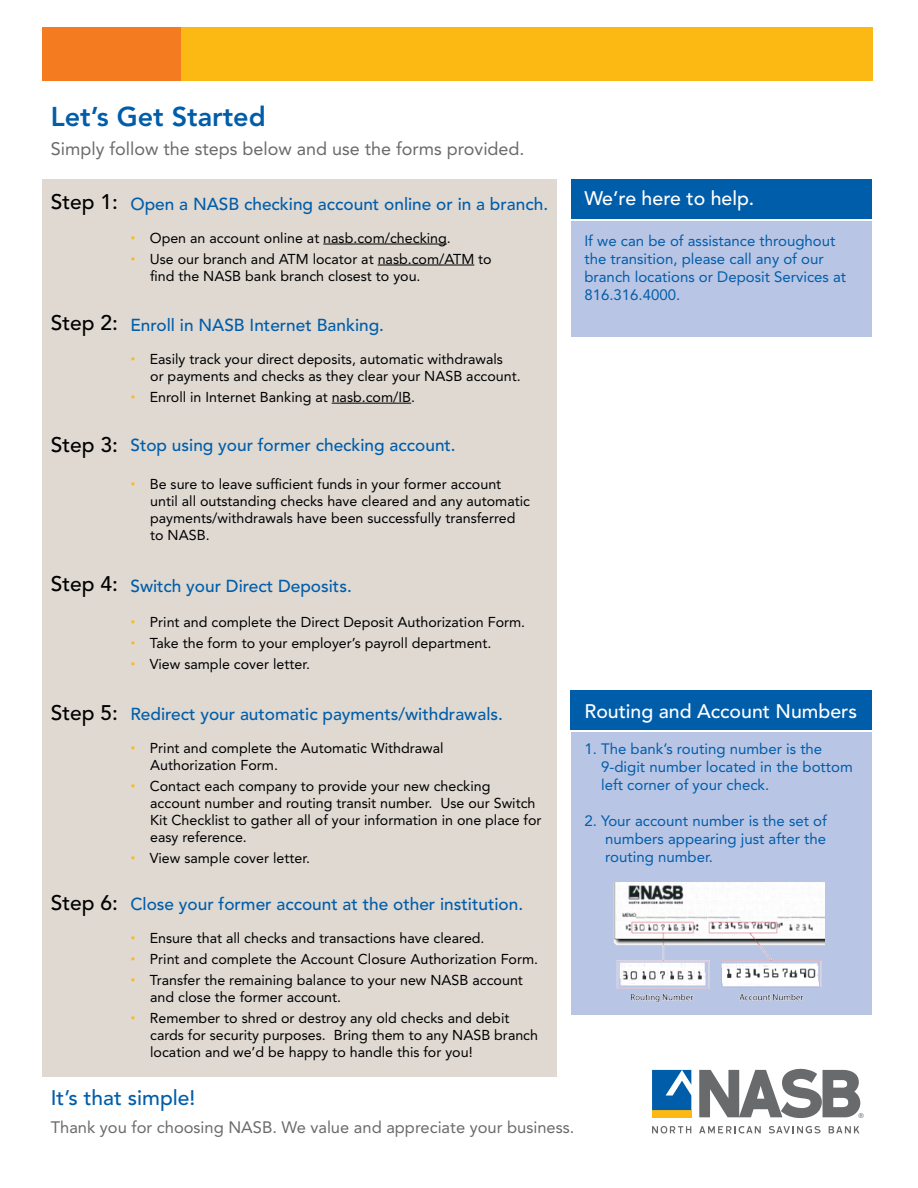
<style>
.page{position:relative;width:918px;height:1188px;background:#fff}
.page>*{position:absolute;margin:0;border:0;box-sizing:border-box;transform-origin:0 0}
.t1{font:800 27px "Avenir LT Std";color:#005daa}
.t2{font:500 21px "Avenir LT Std";color:#005daa}
.t3{font:500 19.5px "Avenir LT Std";color:#fff}
.t4{font:18px "Avenir LT Std";color:#696a6c}
.t5{font:500 17.25px "Avenir LT Std";color:#005daa}
.t6{font:16.5px "Avenir LT Std";color:#696a6c}
.t7{font:15px/18px "Avenir LT Std";color:#005daa}
.t8{font:14.25px/17.1px "Avenir LT Std";color:#000}
.t9{font:6.75px "Avenir LT Std";color:#696a6c}
.s1{font-size:21px;color:#000}
</style>
<div class="page">
<div style="left:168px;top:27px;width:704px;height:54px;background:#fdb913"></div>
<div style="left:42px;top:27px;width:139px;height:54px;background:#f47b20"></div>
<div style="left:571px;top:690px;width:301px;height:40px;background:#005daa"></div>
<div style="left:42px;top:179px;width:514px;height:897px;background:#dfd9d2"></div>
<hr style="left:323px;top:244px;width:124px;height:1px;background:#000">
<hr style="left:378px;top:265px;width:96px;height:1px;background:#000">
<hr style="left:332px;top:403px;width:79px;height:1px;background:#000">
<svg style="left:699px;top:1069px;width:161px;height:49px"></svg>
<svg style="left:652px;top:1126px;width:39px;height:7px"></svg>
<svg style="left:699px;top:1126px;width:62px;height:7px"></svg>
<svg style="left:769px;top:1126px;width:52px;height:7px"></svg>
<svg style="left:829px;top:1126px;width:31px;height:7px"></svg>
<div style="left:652px;top:1110px;width:39px;height:7px;background:#fdb913"></div>
<svg style="left:652px;top:1070px;width:39px;height:40px;background:#2775b6"></svg>
<div style="left:571px;top:732px;width:300px;height:282px;background:#b9c5e4"></div>
<img style="left:613px;top:883px;width:212px;height:119px">
<div style="left:571px;top:179px;width:301px;height:40px;background:#005daa"></div>
<div style="left:571px;top:221px;width:301px;height:116px;background:#b9c5e4"></div>
<h1 class="t1" style="left:51px;top:101px;width:217px">Let’s Get Started</h1>
<p class="t4" style="left:51px;top:138px;width:475px">Simply follow the steps below and use the forms provided.</p>
<p class="t5" style="left:51px;top:194px;width:499px"><span class="s1">Step 1:</span> Open a NASB checking account online or in a branch.</p>
<p class="t8" style="left:150px;top:227px;width:343px;line-height:21px">Open an account online at nasb.com/checking.<br>Use our branch and ATM locator at nasb.com/ATM to</p>
<p class="t8" style="left:150px;top:267px;width:272px">find the NASB bank branch closest to you.</p>
<p class="t5" style="left:51px;top:315px;width:335px"><span class="s1">Step 2:</span> Enroll in NASB Internet Banking.</p>
<p class="t8" style="left:150px;top:350px;width:372px">Easily track your direct deposits, automatic withdrawals<br>or payments and checks as they clear your NASB account.</p>
<p class="t8" style="left:150px;top:388px;width:267px">Enroll in Internet Banking at nasb.com/IB.</p>
<p class="t5" style="left:51px;top:435px;width:407px"><span class="s1">Step 3:</span> Stop using your former checking account.</p>
<p class="t8" style="left:150px;top:476px;width:382px">Be sure to leave sufficient funds in your former account until all outstanding checks have cleared and any automatic payments/withdrawals have been successfully transferred to NASB.</p>
<p class="t5" style="left:51px;top:576px;width:303px"><span class="s1">Step 4:</span> Switch your Direct Deposits.</p>
<p class="t8" style="left:150px;top:612px;width:377px;line-height:21px">Print and complete the Direct Deposit Authorization Form.<br>Take the form to your employer’s payroll department.<br>View sample cover letter.</p>
<p class="t5" style="left:51px;top:704px;width:454px"><span class="s1">Step 5:</span> Redirect your automatic payments/withdrawals.</p>
<p class="t8" style="left:150px;top:739px;width:295px">Print and complete the Automatic Withdrawal<br>Authorization Form.</p>
<p class="t8" style="left:150px;top:778px;width:393px">Contact each company to provide your new checking account number and routing transit number. Use our Switch Kit Checklist to gather all of your information in one place for easy reference.</p>
<p class="t8" style="left:150px;top:850px;width:162px">View sample cover letter.</p>
<p class="t5" style="left:51px;top:894px;width:474px"><span class="s1">Step 6:</span> Close your former account at the other institution.</p>
<p class="t8" style="left:150px;top:928px;width:390px;line-height:21px">Ensure that all checks and transactions have cleared.<br>Print and complete the Account Closure Authorization Form.<br>Transfer the remaining balance to your new NASB account</p>
<p class="t8" style="left:150px;top:987px;width:361px;line-height:21px">and close the former account.<br>Remember to shred or destroy any old checks and debit</p>
<p class="t8" style="left:150px;top:1027px;width:389px">cards for security purposes. Bring them to any NASB branch location and we’d be happy to handle this for you!</p>
<h2 class="t2" style="left:51px;top:1086px;width:146px">It’s that simple!</h2>
<p class="t6" style="left:51px;top:1118px;width:525px">Thank you for choosing NASB. We value and appreciate your business.</p>
<h3 class="t3" style="left:584px;top:187px;width:171px">We’re here to help.</h3>
<p class="t7" style="left:584px;top:232px;width:263px">If we can be of assistance throughout the transition, please call any of our branch locations or Deposit Services at<br>816.316.4000.</p>
<h3 class="t3" style="left:584px;top:700px;width:274px">Routing and Account Numbers</h3>
<p class="t7" style="left:601px;top:740px;width:253px;text-indent:-17px">1. The bank’s routing number is the<br>9-digit number located in the bottom left corner of your check.</p>
<p class="t7" style="left:605px;top:812px;width:223px;text-align:justify;text-indent:-21px">2. Your account number is the set of numbers appearing just after the routing number.</p>
<p class="t9" style="left:859px;top:1111px;width:7px">®</p>
</div>
